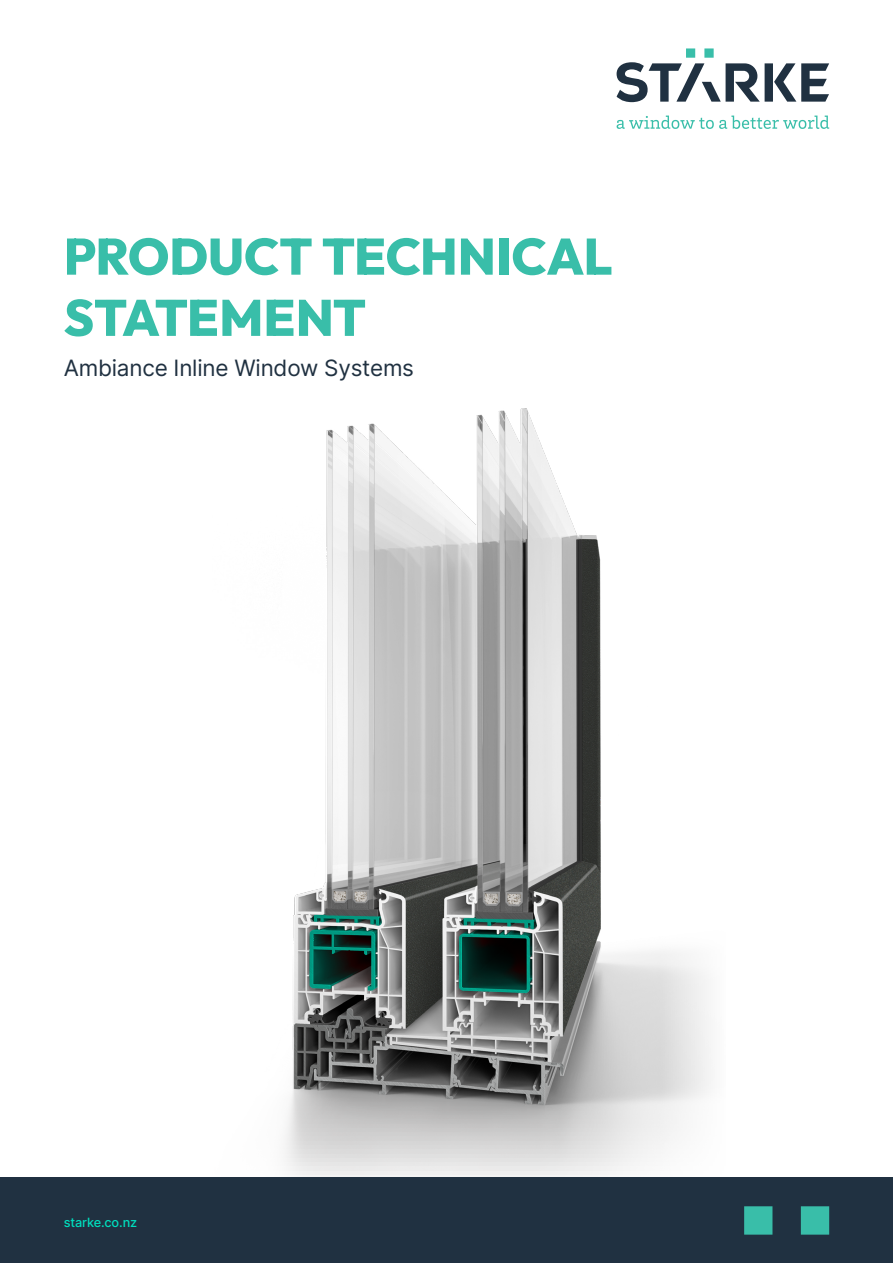
<style>
.page{position:relative;width:893px;height:1263px;background:#fff}
.page>*{position:absolute;margin:0;border:0;box-sizing:border-box;transform-origin:0 0}
.t1{font:100 51px/61.2px "Outfit";letter-spacing:-.005em;color:#39bea9}
.t2{font:22.5px "Inter";letter-spacing:-.01em;color:#203141}
.p_body{font:500 12.75px "Inter";letter-spacing:-.01em;color:#00debd}
</style>
<div class="page">
<svg style="left:617px;top:48px;width:212px;height:54px"></svg>
<svg style="left:617px;top:116px;width:212px;height:13px"></svg>
<img style="left:213px;top:408px;width:512px;height:770px">
<div style="left:0;top:1178px;width:893px;height:85px;background:#203141"></div>
<svg style="left:744px;top:1206px;width:85px;height:28px"></svg>
<p class="t1" style="left:64px;top:226px;width:550px">PRODUCT TECHNICAL<br>STATEMENT</p>
<p class="t2" style="left:64px;top:351px;width:352px">Ambiance Inline Window Systems</p>
<p class="p_body" style="left:64px;top:1213px;width:75px">starke.co.nz</p>
</div>
